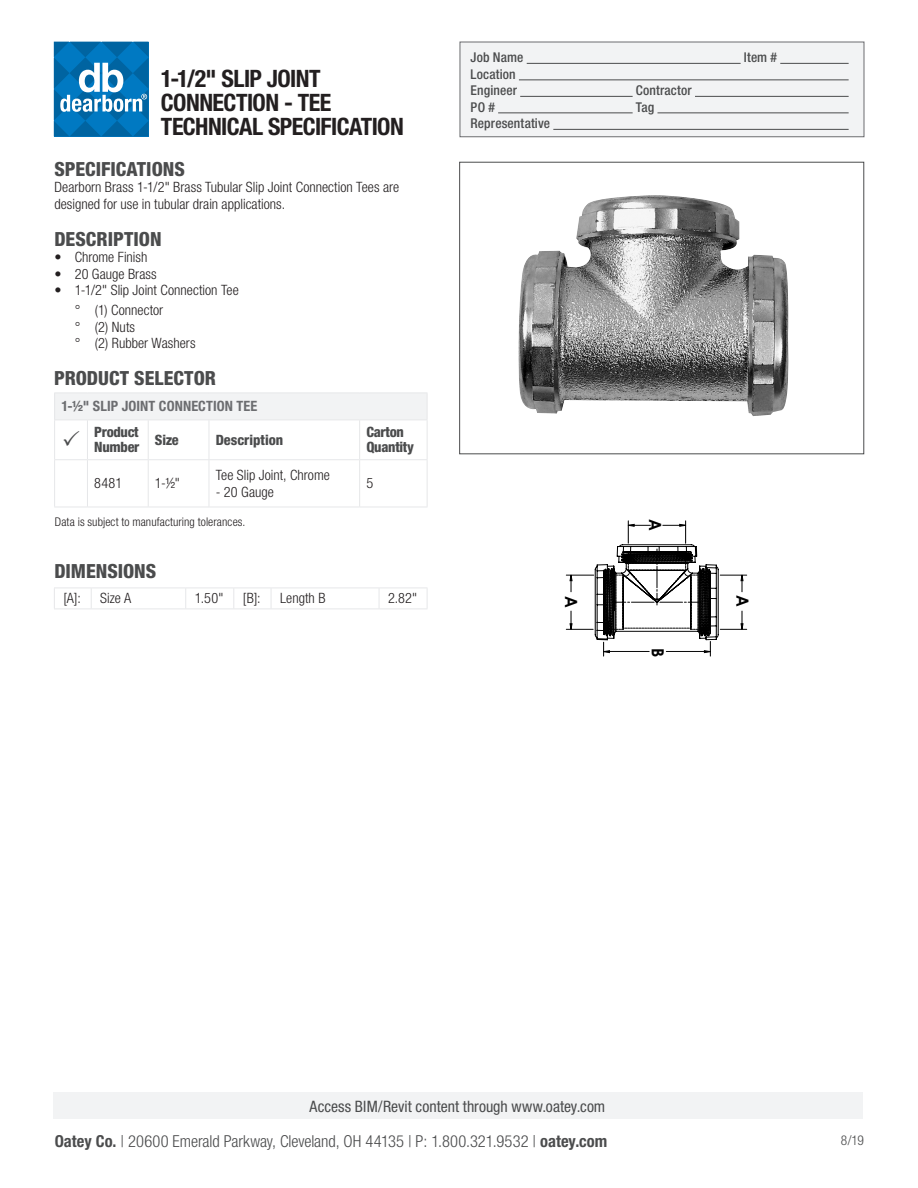
<style>
.page{position:relative;width:918px;height:1188px;background:#fff}
.page>*{position:absolute;margin:0;border:0;box-sizing:border-box;transform-origin:0 0}
.t1{font:700 condensed 24px/24px "Helvetica Neue LT Std";letter-spacing:-.02em;color:#231f20}
.Subheads{font:800 condensed 19.5px "Helvetica Neue LT Std";color:#4b4c4d}
.Copy{font:800 condensed 19.5px "Helvetica Neue LT Std";color:#4b4c4d}
.t2{font:700 16.8px "Century Gothic";color:#000;scale:.95 1}
.t3{font:300 condensed 16.5px "Helvetica Neue LT Std";color:#4b4c4d}
.t4{font:condensed 15.75px "Helvetica Neue LT Std";color:#4b4c4d}
.Copy-2{font:300 condensed 14.25px/16.5px "Helvetica Neue LT Std";color:#231f20}
.Table_Grid{font:800 condensed 14.25px/15px "Helvetica Neue LT Std";letter-spacing:-.02em;color:#4b4c4d}
.Chart_title{font:700 condensed 14.25px "Helvetica Neue LT Std";letter-spacing:.01em;color:#6c6d70}
.Table_Grid-2{font:800 condensed 14.25px "Helvetica Neue LT Std";color:#4b4c4d}
.t5{font:500 condensed 13.5px "Helvetica Neue LT Std";letter-spacing:.01em;color:#4b4c4d}
.t6{font:300 condensed 13.5px "Helvetica Neue LT Std";color:#4b4c4d}
.Copy-3{font:300 condensed 12px "Helvetica Neue LT Std";letter-spacing:.01em;color:#231f20}
.s1{font-weight:700}
</style>
<div class="page">
<div style="left:460px;top:42px;width:404px;height:95px;background:#f2f3f4;border:1px solid #6c6d70"></div>
<hr style="left:527px;top:63px;width:214px;height:1px;background:#4b4c4d">
<hr style="left:780px;top:63px;width:69px;height:1px;background:#4b4c4d">
<hr style="left:519px;top:80px;width:330px;height:1px;background:#4b4c4d">
<hr style="left:520px;top:96px;width:113px;height:1px;background:#4b4c4d">
<hr style="left:695px;top:96px;width:154px;height:1px;background:#4b4c4d">
<hr style="left:498px;top:113px;width:135px;height:1px;background:#4b4c4d">
<hr style="left:657px;top:113px;width:192px;height:1px;background:#4b4c4d">
<hr style="left:553px;top:129px;width:296px;height:1px;background:#4b4c4d">
<div style="left:53px;top:1092px;width:810px;height:27px;background:#f2f3f4"></div>
<hr style="left:54px;top:507px;width:33px;height:1px;background:#e6e7e9">
<hr style="left:87px;top:507px;width:61px;height:1px;background:#e6e7e9">
<hr style="left:148px;top:507px;width:61px;height:1px;background:#e6e7e9">
<hr style="left:209px;top:507px;width:151px;height:1px;background:#e6e7e9">
<hr style="left:360px;top:507px;width:68px;height:1px;background:#e6e7e9">
<img style="left:518px;top:195px;width:271px;height:221px">
<div style="left:459px;top:162px;width:405px;height:292px;border:1px solid #4b4c4d"></div>
<svg style="left:54px;top:42px;width:95px;height:94px;background:#2785be"></svg>
<svg style="left:566px;top:521px;width:181px;height:135px"></svg>
<svg style="left:54px;top:588px;width:374px;height:21px"></svg>
<hr style="left:54px;top:609px;width:37px;height:1px;background:#e6e7e9">
<hr style="left:91px;top:609px;width:95px;height:1px;background:#e6e7e9">
<hr style="left:186px;top:609px;width:48px;height:1px;background:#e6e7e9">
<hr style="left:234px;top:609px;width:37px;height:1px;background:#e6e7e9">
<hr style="left:271px;top:609px;width:108px;height:1px;background:#e6e7e9">
<hr style="left:379px;top:609px;width:48px;height:1px;background:#e6e7e9">
<svg style="left:54px;top:393px;width:374px;height:114px"></svg>
<p class="t1" style="left:161px;top:66px;width:172px">1-1/2" SLIP JOINT<br>CONNECTION - TEE</p>
<p class="t1" style="left:161px;top:114px;width:244px">TECHNICAL SPECIFICATION</p>
<p class="Subheads" style="left:54px;top:157px;width:132px">SPECIFICATIONS</p>
<p class="Copy-2" style="left:54px;top:179px;width:346px">Dearborn Brass 1-1/2" Brass Tubular Slip Joint Connection Tees are designed for use in tubular drain applications.</p>
<p class="Copy" style="left:54px;top:227px;width:109px">DESCRIPTION</p>
<p class="Copy-2" style="left:54px;top:249px;width:94px">• Chrome Finish</p>
<p class="Copy-2" style="left:54px;top:265px;width:104px">• 20 Gauge Brass</p>
<p class="Copy-2" style="left:54px;top:282px;width:186px">• 1-1/2" Slip Joint Connection Tee</p>
<p class="Copy-2" style="left:75px;top:302px;width:90px">° (1) Connector</p>
<p class="Copy-2" style="left:75px;top:318px;width:62px">° (2) Nuts</p>
<p class="Copy-2" style="left:75px;top:335px;width:122px">° (2) Rubber Washers</p>
<p class="Subheads" style="left:54px;top:366px;width:164px">PRODUCT SELECTOR</p>
<p class="Chart_title" style="left:61px;top:398px;width:198px">1-½" SLIP JOINT CONNECTION TEE</p>
<p class="Table_Grid" style="left:94px;top:425px;width:47px">Product<br>Number</p>
<p class="Table_Grid" style="left:155px;top:432px;width:25px">Size</p>
<p class="Table_Grid-2" style="left:216px;top:431px;width:69px">Description</p>
<p class="Table_Grid" style="left:366px;top:425px;width:49px">Carton<br>Quantity</p>
<p class="Copy-2" style="left:94px;top:475px;width:29px">8481</p>
<p class="Copy-2" style="left:155px;top:475px;width:27px">1-½"</p>
<p class="Copy-2" style="left:216px;top:467px;width:116px">Tee Slip Joint, Chrome</p>
<p class="Copy-2" style="left:216px;top:483px;width:60px">- 20 Gauge</p>
<p class="Copy-2" style="left:366px;top:475px;width:8px">5</p>
<p class="Copy-3" style="left:55px;top:515px;width:192px">Data is subject to manufacturing tolerances.</p>
<p class="Subheads" style="left:54px;top:559px;width:103px">DIMENSIONS</p>
<p class="Copy-2" style="left:63px;top:590px;width:19px">[A]:</p>
<p class="Copy-2" style="left:100px;top:590px;width:33px">Size A</p>
<p class="Copy-2" style="left:195px;top:590px;width:30px">1.50"</p>
<p class="Copy-2" style="left:243px;top:590px;width:19px">[B]:</p>
<p class="Copy-2" style="left:280px;top:590px;width:47px">Length B</p>
<p class="Copy-2" style="left:388px;top:590px;width:31px">2.82"</p>
<p class="t5" style="left:471px;top:49px;width:54px">Job Name</p>
<p class="t5" style="left:744px;top:49px;width:35px">Item #</p>
<p class="t5" style="left:471px;top:66px;width:47px">Location</p>
<p class="t5" style="left:471px;top:82px;width:48px">Engineer</p>
<p class="t5" style="left:636px;top:82px;width:57px">Contractor</p>
<p class="t5" style="left:471px;top:99px;width:26px">PO #</p>
<p class="t5" style="left:636px;top:99px;width:20px">Tag</p>
<p class="t5" style="left:471px;top:115px;width:81px">Representative</p>
<p class="t2" style="left:582px;top:596px;width:14px;rotate:90deg">A</p>
<p class="t2" style="left:666px;top:519px;width:14px;rotate:90deg">A</p>
<p class="t2" style="left:668px;top:648px;width:11px;rotate:90deg">B</p>
<p class="t2" style="left:753px;top:595px;width:14px;rotate:90deg">A</p>
<p class="t4" style="left:310px;top:1097px;width:297px">Access BIM/Revit content through www.oatey.com</p>
<p class="t3" style="left:55px;top:1131px;width:554px"><span class="s1">Oatey Co.</span> | 20600 Emerald Parkway, Cleveland, OH 44135 | P: 1.800.321.9532 | <span class="s1">oatey.com</span></p>
<p class="t6" style="left:841px;top:1132px;width:25px">8/19</p>
</div>
